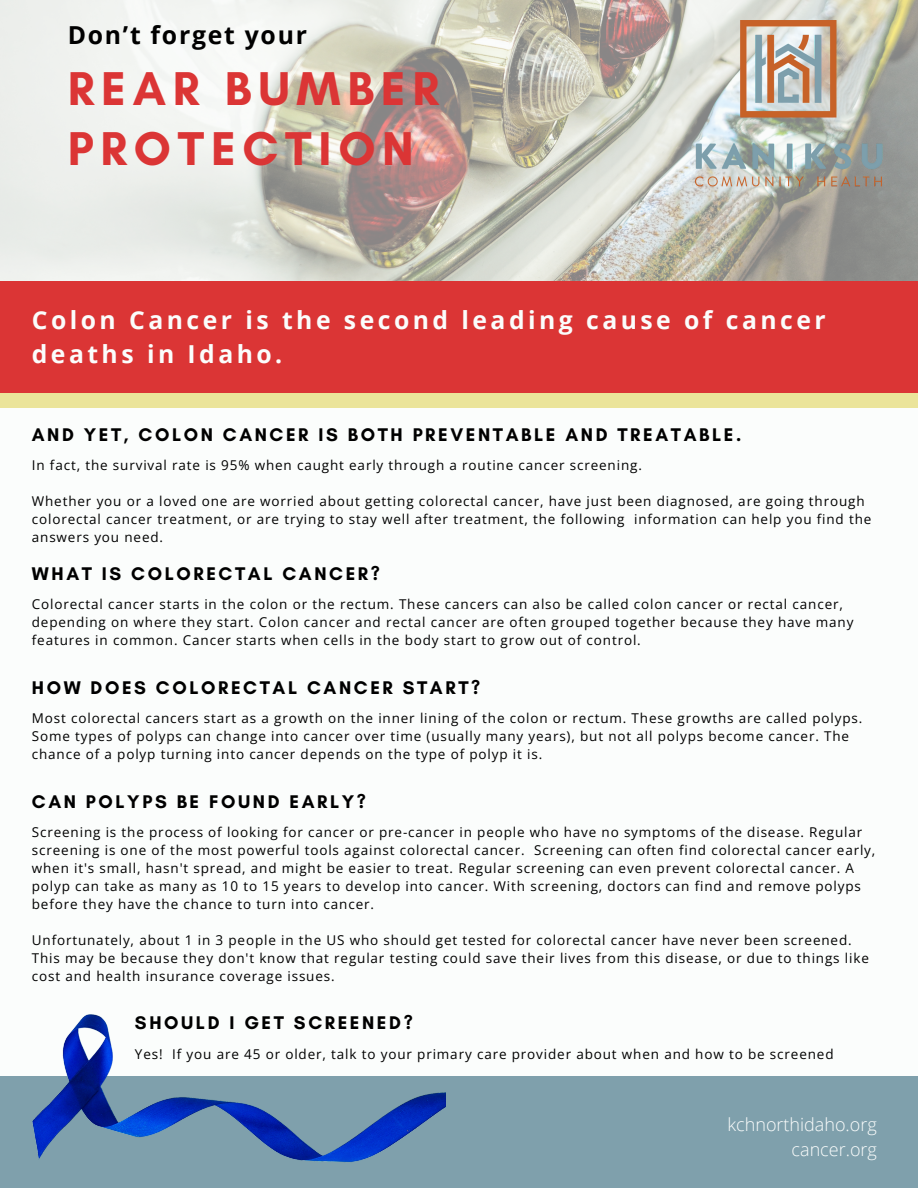
<style>
.page{position:relative;width:918px;height:1188px;background:#fbfdfc}
.page>*{position:absolute;margin:0;border:0;box-sizing:border-box;transform-origin:0 0}
.t1{font:700 48.3px/59.7px "Glacial Indifference";letter-spacing:.14em;color:#db3535}
.t2{font:700 24.75px/33.8px "Open Sans";letter-spacing:.14em;color:#fbfdfc}
.t3{font:700 24.75px "Open Sans";letter-spacing:.07em;color:#000}
.t4{font:700 18.75px "Glacial Indifference";letter-spacing:.14em;color:#000}
.t5{font:300 18px "Open Sans";color:#fbfdfc}
.t6{font:13.5px/18px "Open Sans";letter-spacing:.065em;color:#000}
</style>
<div class="page">
<img style="left:0;top:0;width:918px;height:281px">
<div style="left:0;top:393px;width:918px;height:14px;background:#ebe49a"></div>
<img style="left:694px;top:21px;width:188px;height:167px">
<div style="left:0;top:1076px;width:918px;height:112px;background:#7fa0ac"></div>
<div style="left:0;top:281px;width:918px;height:112px;background:#db3535"></div>
<img style="left:32px;top:1014px;width:414px;height:148px">
<p class="t3" style="left:68px;top:18px;width:241px">Don’t forget your</p>
<p class="t1" style="left:68px;top:59px;width:373px">REAR BUMBER<br>PROTECTION</p>
<p class="t2" style="left:32px;top:302px;width:795px">Colon Cancer is the second leading cause of cancer deaths in Idaho.</p>
<p class="t4" style="left:32px;top:423px;width:711px">AND YET, COLON CANCER IS BOTH PREVENTABLE AND TREATABLE.</p>
<p class="t6" style="left:32px;top:456px;width:612px">In fact, the survival rate is 95% when caught early through a routine cancer screening.</p>
<p class="t6" style="left:32px;top:492px;width:841px">Whether you or a loved one are worried about getting colorectal cancer, have just been diagnosed, are going through colorectal cancer treatment, or are trying to stay well after treatment, the following information can help you find the answers you need.</p>
<p class="t4" style="left:32px;top:562px;width:350px">WHAT IS COLORECTAL CANCER?</p>
<p class="t6" style="left:32px;top:595px;width:823px">Colorectal cancer starts in the colon or the rectum. These cancers can also be called colon cancer or rectal cancer, depending on where they start. Colon cancer and rectal cancer are often grouped together because they have many features in common. Cancer starts when cells in the body start to grow out of control.</p>
<p class="t4" style="left:32px;top:676px;width:450px">HOW DOES COLORECTAL CANCER START?</p>
<p class="t6" style="left:32px;top:709px;width:832px">Most colorectal cancers start as a growth on the inner lining of the colon or rectum. These growths are called polyps.</p>
<p class="t6" style="left:32px;top:727px;width:819px">Some types of polyps can change into cancer over time (usually many years), but not all polyps become cancer. The chance of a polyp turning into cancer depends on the type of polyp it is.</p>
<p class="t4" style="left:32px;top:790px;width:336px">CAN POLYPS BE FOUND EARLY?</p>
<p class="t6" style="left:32px;top:823px;width:845px">Screening is the process of looking for cancer or pre-cancer in people who have no symptoms of the disease. Regular screening is one of the most powerful tools against colorectal cancer. Screening can often find colorectal cancer early, when it's small, hasn't spread, and might be easier to treat. Regular screening can even prevent colorectal cancer. A polyp can take as many as 10 to 15 years to develop into cancer. With screening, doctors can find and remove polyps before they have the chance to turn into cancer.</p>
<p class="t6" style="left:32px;top:931px;width:839px">Unfortunately, about 1 in 3 people in the US who should get tested for colorectal cancer have never been screened.<br>This may be because they don't know that regular testing could save their lives from this disease, or due to things like cost and health insurance coverage issues.</p>
<p class="t4" style="left:135px;top:1012px;width:279px">SHOULD I GET SCREENED?</p>
<p class="t6" style="left:135px;top:1045px;width:700px">Yes! If you are 45 or older, talk to your primary care provider about when and how to be screened</p>
<p class="t5" style="left:728px;top:1112px;width:151px">kchnorthidaho.org</p>
<p class="t5" style="left:792px;top:1137px;width:87px">cancer.org</p>
</div>
